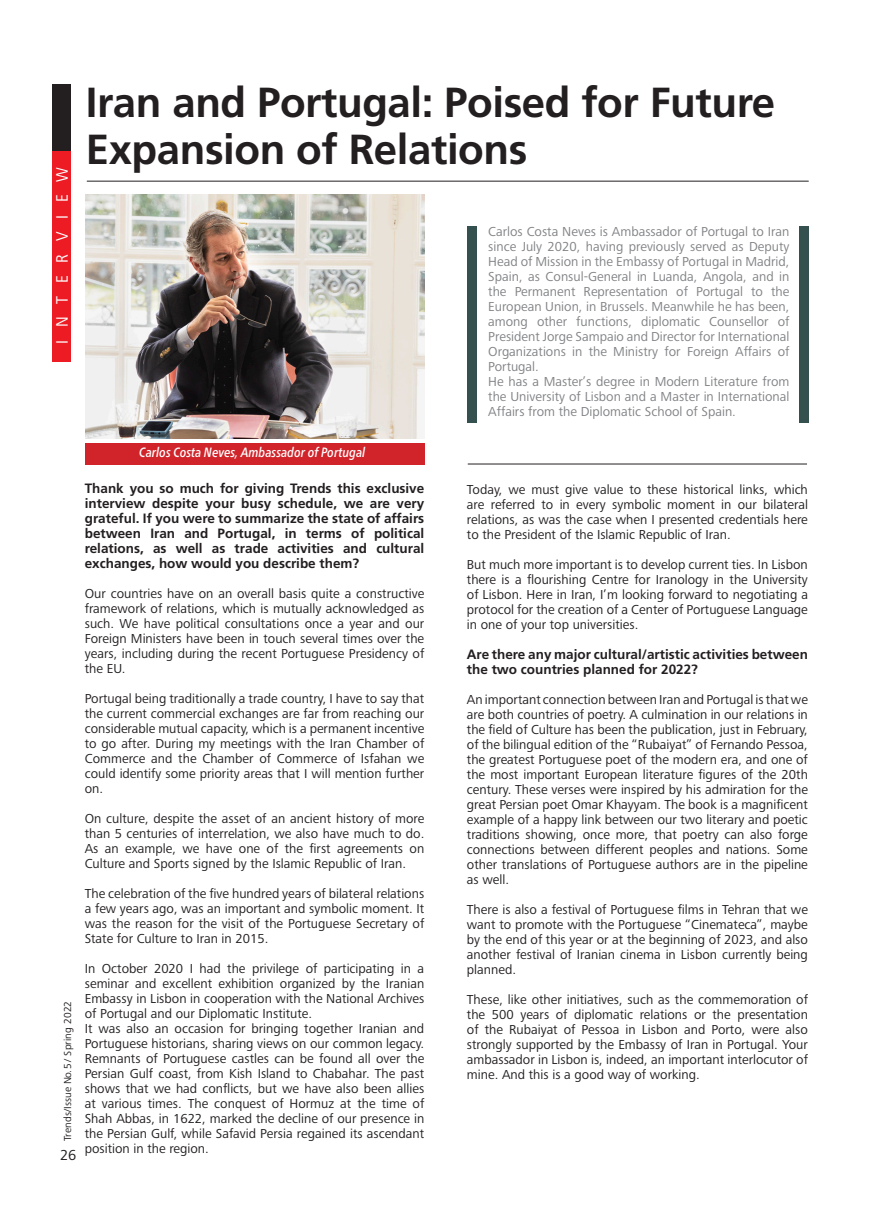
<style>
.page{position:relative;width:893px;height:1212px;background:#fff}
.page>*{position:absolute;margin:0;border:0;box-sizing:border-box;transform-origin:0 0}
.Paragraph_Style_1{font:700 42px/46.5px "Frutiger LT Std";letter-spacing:-.01em;color:#231f20}
.t1{font:17.25px "Frutiger Next LTW1 G";letter-spacing:.8em;color:#fff;scale:.92 1}
.t2{font:15px "Frutiger Next LTW1 G";color:#231f20}
.Paragraph_Style_1-2{font:13.5px/15px "Frutiger Next LTW1 G";color:#231f20;text-align:justify}
.Paragraph_Style_1-3{font:13.5px/15px "Frutiger Next LTW1 G";color:#808285;text-align:justify}
.Paragraph_Style_1-4{font:700 13.5px/15px "Frutiger LT Std";color:#231f20}
.Paragraph_Style_1-5{font:italic 500 condensed 13.5px "Frutiger Neue LT Pro";color:#fff}
.t3{font:10.5px "Frutiger Next LTW1 G";letter-spacing:.01em;color:#231f20}
</style>
<div class="page">
<hr style="left:87px;top:181px;width:722px;height:1px;background:#231f20">
<div style="left:52px;top:151px;width:19px;height:211px;background:#ed1c24"></div>
<div style="left:52px;top:85px;width:19px;height:66px;background:#231f20"></div>
<div style="left:85px;top:443px;width:339px;height:21px;background:#d1232a"></div>
<hr style="left:468px;top:464px;width:339px;height:1px;background:#231f20">
<img style="left:85px;top:195px;width:339px;height:243px">
<div style="left:799px;top:226px;width:10px;height:197px;background:#35514f"></div>
<div style="left:468px;top:226px;width:9px;height:197px;background:#35514f"></div>
<p class="t1" style="left:52px;top:344px;width:193px;rotate:-90deg">INTERVIEW</p>
<p class="Paragraph_Style_1" style="left:86px;top:80px;width:691px">Iran and Portugal: Poised for Future<br>Expansion of Relations</p>
<p class="Paragraph_Style_1-3" style="left:488px;top:225px;width:303px">Carlos Costa Neves is Ambassador of Portugal to Iran since July 2020, having previously served as Deputy Head of Mission in the Embassy of Portugal in Madrid, Spain, as Consul-General in Luanda, Angola, and in the Permanent Representation of Portugal to the European Union, in Brussels. Meanwhile he has been, among other functions, diplomatic Counsellor of President Jorge Sampaio and Director for International Organizations in the Ministry for Foreign Affairs of Portugal.</p>
<p class="Paragraph_Style_1-3" style="left:488px;top:375px;width:303px">He has a Master’s degree in Modern Literature from the University of Lisbon and a Master in International Affairs from the Diplomatic School of Spain.</p>
<p class="t3" style="left:62px;top:1141px;width:142px;rotate:-90deg">Trends/Issue No. 5 / Spring 2022</p>
<p class="t2" style="left:60px;top:1146px;width:18px">26</p>
<p class="Paragraph_Style_1-5" style="left:139px;top:444px;width:227px">Carlos Costa Neves, Ambassador of Portugal</p>
<p class="Paragraph_Style_1-4" style="left:85px;top:481px;width:341px;text-align:justify">Thank you so much for giving Trends this exclusive interview despite your busy schedule, we are very grateful. If you were to summarize the state of affairs between Iran and Portugal, in terms of political relations, as well as trade activities and cultural exchanges, how would you describe them?</p>
<p class="Paragraph_Style_1-2" style="left:85px;top:587px;width:341px">Our countries have on an overall basis quite a constructive framework of relations, which is mutually acknowledged as such. We have political consultations once a year and our Foreign Ministers have been in touch several times over the years, including during the recent Portuguese Presidency of the EU.</p>
<p class="Paragraph_Style_1-2" style="left:85px;top:692px;width:341px">Portugal being traditionally a trade country, I have to say that the current commercial exchanges are far from reaching our considerable mutual capacity, which is a permanent incentive to go after. During my meetings with the Iran Chamber of Commerce and the Chamber of Commerce of Isfahan we could identify some priority areas that I will mention further on.</p>
<p class="Paragraph_Style_1-2" style="left:85px;top:812px;width:341px">On culture, despite the asset of an ancient history of more than 5 centuries of interrelation, we also have much to do.<br>As an example, we have one of the first agreements on Culture and Sports signed by the Islamic Republic of Iran.</p>
<p class="Paragraph_Style_1-2" style="left:85px;top:887px;width:341px">The celebration of the five hundred years of bilateral relations a few years ago, was an important and symbolic moment. It was the reason for the visit of the Portuguese Secretary of State for Culture to Iran in 2015.</p>
<p class="Paragraph_Style_1-2" style="left:85px;top:962px;width:341px">In October 2020 I had the privilege of participating in a seminar and excellent exhibition organized by the Iranian Embassy in Lisbon in cooperation with the National Archives of Portugal and our Diplomatic Institute.</p>
<p class="Paragraph_Style_1-2" style="left:85px;top:1022px;width:341px">It was also an occasion for bringing together Iranian and Portuguese historians, sharing views on our common legacy.<br>Remnants of Portuguese castles can be found all over the Persian Gulf coast, from Kish Island to Chabahar. The past shows that we had conflicts, but we have also been allies at various times. The conquest of Hormuz at the time of Shah Abbas, in 1622, marked the decline of our presence in the Persian Gulf, while Safavid Persia regained its ascendant position in the region.</p>
<p class="Paragraph_Style_1-2" style="left:467px;top:483px;width:343px">Today, we must give value to these historical links, which are referred to in every symbolic moment in our bilateral relations, as was the case when I presented credentials here to the President of the Islamic Republic of Iran.</p>
<p class="Paragraph_Style_1-2" style="left:467px;top:558px;width:343px">But much more important is to develop current ties. In Lisbon there is a flourishing Centre for Iranology in the University of Lisbon. Here in Iran, I’m looking forward to negotiating a protocol for the creation of a Center of Portuguese Language in one of your top universities.</p>
<p class="Paragraph_Style_1-4" style="left:467px;top:647px;width:343px">Are there any major cultural/artistic activities between the two countries planned for 2022?</p>
<p class="Paragraph_Style_1-2" style="left:467px;top:693px;width:343px">An important connection between Iran and Portugal is that we are both countries of poetry. A culmination in our relations in the field of Culture has been the publication, just in February, of the bilingual edition of the “Rubaiyat” of Fernando Pessoa, the greatest Portuguese poet of the modern era, and one of the most important European literature figures of the 20th century. These verses were inspired by his admiration for the great Persian poet Omar Khayyam. The book is a magnificent example of a happy link between our two literary and poetic traditions showing, once more, that poetry can also forge connections between different peoples and nations. Some other translations of Portuguese authors are in the pipeline as well.</p>
<p class="Paragraph_Style_1-2" style="left:467px;top:903px;width:343px">There is also a festival of Portuguese films in Tehran that we want to promote with the Portuguese “Cinemateca”, maybe by the end of this year or at the beginning of 2023, and also another festival of Iranian cinema in Lisbon currently being planned.</p>
<p class="Paragraph_Style_1-2" style="left:467px;top:993px;width:343px">These, like other initiatives, such as the commemoration of the 500 years of diplomatic relations or the presentation of the Rubaiyat of Pessoa in Lisbon and Porto, were also strongly supported by the Embassy of Iran in Portugal. Your ambassador in Lisbon is, indeed, an important interlocutor of mine. And this is a good way of working.</p>
</div>
